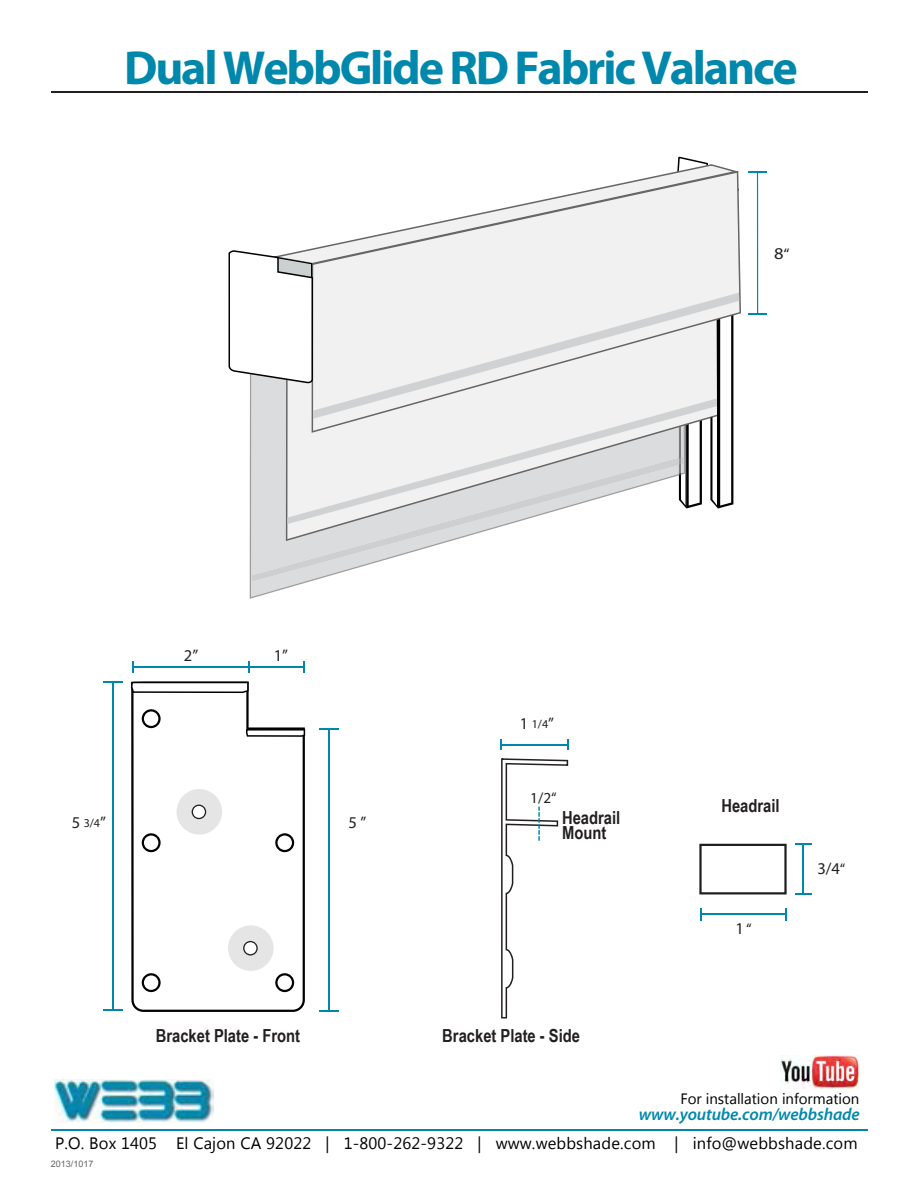
<style>
.page{position:relative;width:918px;height:1188px;background:#fff}
.page>*{position:absolute;margin:0;border:0;box-sizing:border-box;transform-origin:0 0}
.t1{font:700 48px "Myriad Pro";letter-spacing:-.045em;color:#0088ac}
.t2{font:700 18px/15px "Arial Narrow";color:#231f20}
.t3{font:italic 600 17.25px "Myriad Pro";letter-spacing:-.01em;color:#0088ac}
.t4{font:16.5px "Segoe UI";letter-spacing:.01em;color:#000}
.t5{font:16.5px "Myriad Pro";color:#231f20}
.t6{font:16.5px "Myriad Pro";color:#231f20;scale:1.12 1}
.t7{font:15.3px "Myriad Pro";color:#231f20}
.t8{font:15px "Segoe UI";color:#000}
.t9{font:12px "Myriad Pro";color:#231f20}
.t10{font:9px "Arial";color:#666}
.s1{font-size:15.3px}
.s2{font-size:16.5px}
</style>
<div class="page">
<img style="left:781px;top:1055px;width:79px;height:34px">
<hr style="left:51px;top:1129px;width:816px;height:1px;background:#0088ac">
<hr style="left:51px;top:91px;width:816px;height:2px;background:#231f20">
<svg style="left:131px;top:693px;width:174px;height:319px"></svg>
<svg style="left:250px;top:383px;width:58px;height:216px;background:#dbdbdc"></svg>
<svg style="left:251px;top:456px;width:199px;height:126px;fill:#dbdcdd"></svg>
<svg style="left:286px;top:383px;width:433px;height:158px"></svg>
<svg style="left:287px;top:398px;width:430px;height:126px"></svg>
<svg style="left:710px;top:433px;width:23px;height:75px"></svg>
<svg style="left:699px;top:844px;width:88px;height:50px"></svg>
<hr style="left:802px;top:844px;width:2px;height:51px;background:#0088ac">
<svg style="left:795px;top:844px;width:17px;height:1px"></svg>
<svg style="left:795px;top:894px;width:17px;height:1px"></svg>
<hr style="left:757px;top:172px;width:1px;height:142px;background:#0088ac">
<svg style="left:749px;top:171px;width:18px;height:2px"></svg>
<svg style="left:749px;top:314px;width:18px;height:1px"></svg>
<hr style="left:133px;top:666px;width:171px;height:1px;background:#0088ac">
<svg style="left:132px;top:661px;width:2px;height:11px"></svg>
<svg style="left:303px;top:661px;width:2px;height:11px"></svg>
<hr style="left:501px;top:744px;width:67px;height:1px;background:#0088ac">
<svg style="left:567px;top:740px;width:2px;height:10px"></svg>
<svg style="left:131px;top:682px;width:118px;height:11px"></svg>
<svg style="left:677px;top:157px;width:31px;height:7px"></svg>
<svg style="left:305px;top:164px;width:431px;height:86px"></svg>
<svg style="left:312px;top:171px;width:429px;height:262px;fill:#f1f1f1"></svg>
<svg style="left:313px;top:293px;width:426px;height:126px;fill:#f1f1f1"></svg>
<img style="left:54px;top:1080px;width:159px;height:43px">
<svg style="left:142px;top:709px;width:19px;height:19px"></svg>
<svg style="left:142px;top:833px;width:19px;height:19px"></svg>
<svg style="left:142px;top:973px;width:19px;height:19px"></svg>
<svg style="left:275px;top:833px;width:19px;height:19px"></svg>
<svg style="left:177px;top:789px;width:45px;height:46px"></svg>
<svg style="left:228px;top:925px;width:66px;height:67px"></svg>
<hr style="left:112px;top:682px;width:1px;height:329px;background:#0088ac">
<svg style="left:103px;top:1010px;width:20px;height:1px"></svg>
<svg style="left:103px;top:682px;width:20px;height:1px"></svg>
<hr style="left:328px;top:729px;width:1px;height:282px;background:#0088ac">
<svg style="left:319px;top:1010px;width:20px;height:1px"></svg>
<svg style="left:319px;top:729px;width:20px;height:1px"></svg>
<svg style="left:246px;top:729px;width:59px;height:8px"></svg>
<svg style="left:501px;top:758px;width:67px;height:260px"></svg>
<svg style="left:229px;top:250px;width:84px;height:133px"></svg>
<hr style="left:701px;top:914px;width:86px;height:1px;background:#0088ac">
<svg style="left:700px;top:908px;width:1px;height:13px"></svg>
<svg style="left:786px;top:908px;width:1px;height:13px"></svg>
<h1 class="t1" style="left:124px;top:36px;width:675px">Dual WebbGlide RD Fabric Valance</h1>
<p class="t6" style="left:774px;top:243px;width:15px">8<span class="s1">“</span></p>
<p class="t5" style="left:184px;top:646px;width:16px">2”</p>
<p class="t5" style="left:274px;top:646px;width:16px">1”</p>
<p class="t9" style="left:72px;top:816px;width:36px"><span class="s2">5</span> 3/4<span class="s2">”</span></p>
<p class="t5" style="left:348px;top:812px;width:19px">5 ”</p>
<p class="t9" style="left:520px;top:717px;width:36px"><span class="s2">1</span> 1/4<span class="s2">”</span></p>
<p class="t7" style="left:530px;top:788px;width:28px">1/2“</p>
<p class="t2" style="left:562px;top:810px;width:60px">Headrail<br>Mount</p>
<p class="t2" style="left:721px;top:797px;width:60px">Headrail</p>
<p class="t5" style="left:736px;top:918px;width:17px">1<span class="s1">“</span></p>
<p class="t5" style="left:817px;top:859px;width:30px">3/4<span class="s1">“</span></p>
<p class="t2" style="left:156px;top:1027px;width:146px">Bracket Plate - Front</p>
<p class="t2" style="left:442px;top:1028px;width:139px">Bracket Plate - Side</p>
<p class="t8" style="left:680px;top:1088px;width:181px">For installation information</p>
<p class="t3" style="left:639px;top:1104px;width:222px">www.youtube.com/webbshade</p>
<p class="t4" style="left:55px;top:1132px;width:804px">P.O. Box 1405 El Cajon CA 92022 | 1-800-262-9322 | www.webbshade.com | info@webbshade.com</p>
<p class="t10" style="left:51px;top:1158px;width:44px">2013/1017</p>
</div>
